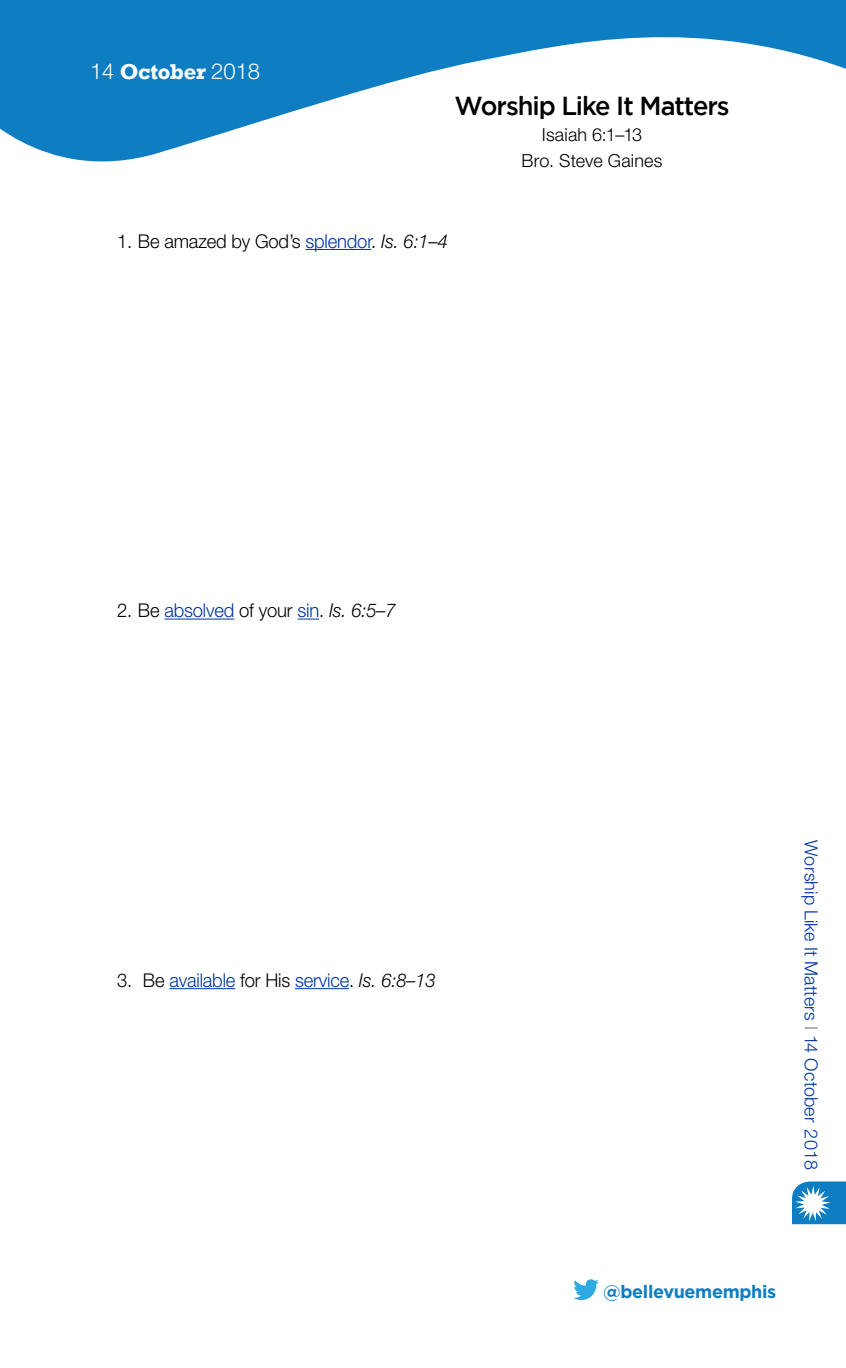
<style>
.page{position:relative;width:846px;height:1368px;background:#fff}
.page>*{position:absolute;margin:0;border:0;box-sizing:border-box;transform-origin:0 0}
.t1{font:500 26px "Gotham";letter-spacing:-.04em;color:#000}
.t2{font:700 22px "Rockwell";letter-spacing:-.01em;color:#fff}
.t3{font:300 19px "Helvetica Neue LT Std";letter-spacing:-.01em;color:#000}
.t4{font:300 19px "Helvetica Neue LT Std";letter-spacing:-.01em;color:#0033a1}
.t5{font:300 18px "Helvetica Neue LT Std";letter-spacing:.01em;color:#0033a1}
.t6{font:300 18px/26px "Helvetica Neue LT Std";letter-spacing:.01em;color:#000;text-align:center}
.t7{font:700 18px "Gotham";letter-spacing:-.02em;color:#0e7dc2}
.s1{font-family:"Helvetica Neue LT Std";font-weight:300}
.s2{color:#0033a1}
.s3{font-style:italic}
.s4{color:#000}
.s5{font-style:italic;color:#000}
.s6{color:#807f83}
</style>
<div class="page">
<svg style="left:0;top:0;width:846px;height:162px;fill:#0e7dc2"></svg>
<svg style="left:792px;top:1182px;width:54px;height:42px"></svg>
<hr style="left:306px;top:249px;width:65px;height:1px;background:#0033a1">
<hr style="left:164px;top:619px;width:70px;height:1px;background:#0033a1">
<svg style="left:298px;top:619px;width:21px;height:1px"></svg>
<hr style="left:169px;top:988px;width:66px;height:1px;background:#0033a1">
<hr style="left:295px;top:988px;width:54px;height:1px;background:#0033a1">
<svg style="left:573px;top:1279px;width:26px;height:21px"></svg>
<p class="t2" style="left:90px;top:58px;width:172px"><span class="s1">14</span> October <span class="s1">2018</span></p>
<h1 class="t1" style="left:455px;top:91px;width:277px">Worship Like It Matters</h1>
<p class="t6" style="left:522px;top:122px;width:143px">Isaiah 6:1–13<br>Bro. Steve Gaines</p>
<p class="t3" style="left:117px;top:229px;width:333px">1. Be amazed by God’s <span class="s2">splendor</span>. <span class="s3">Is. 6:1–4</span></p>
<p class="t3" style="left:117px;top:599px;width:280px">2. Be <span class="s2">absolved</span> of your <span class="s2">sin</span>. <span class="s3">Is. 6:5–7</span></p>
<p class="t4" style="left:117px;top:968px;width:320px"><span class="s4">3. Be</span> available <span class="s4">for His</span> service<span class="s4">.</span> <span class="s5">Is. 6:8–13</span></p>
<p class="t5" style="left:822px;top:840px;width:331px;rotate:90deg">Worship Like It Matters <span class="s6">I</span> 14 October 2018</p>
<p class="t7" style="left:603px;top:1281px;width:174px">@bellevuememphis</p>
</div>
